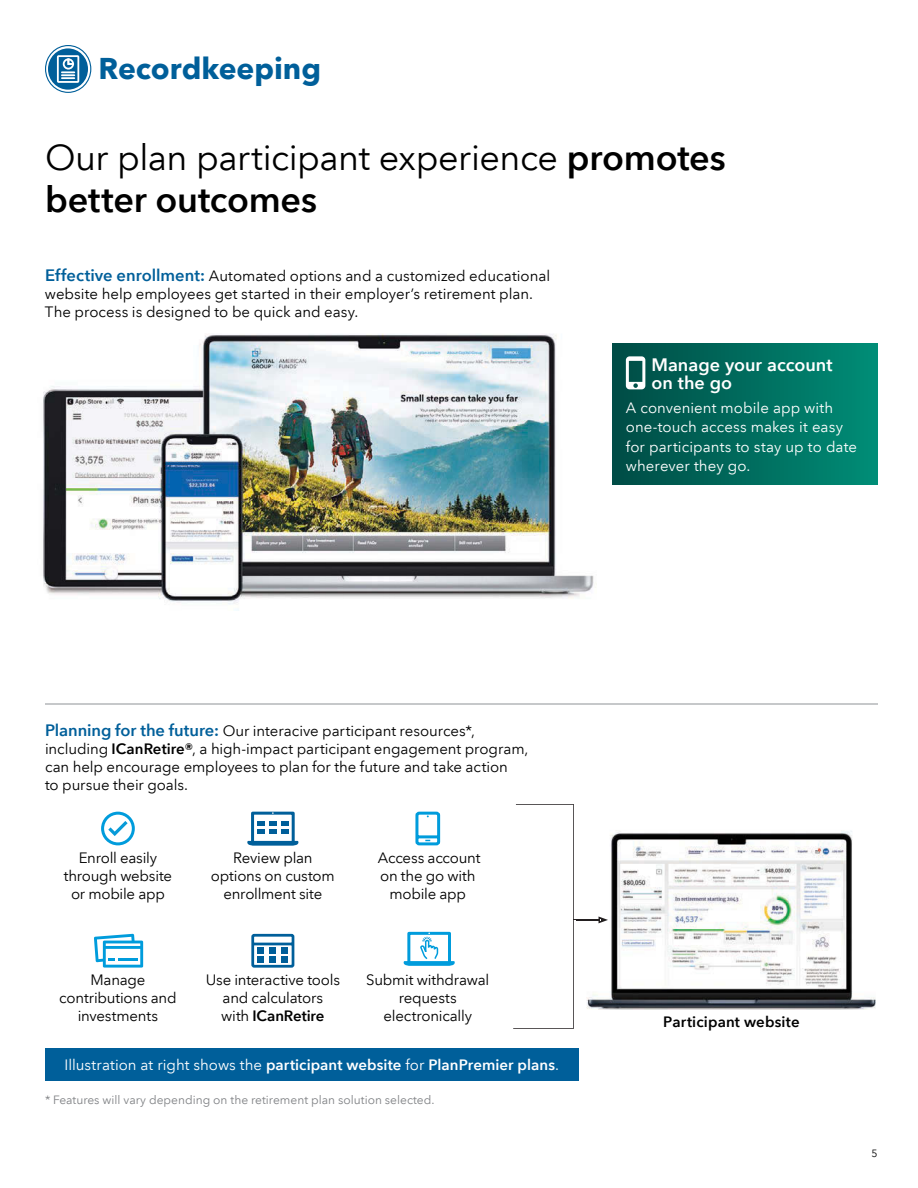
<style>
.page{position:relative;width:918px;height:1188px;background:#fff}
.page>*{position:absolute;margin:0;border:0;box-sizing:border-box;transform-origin:0 0}
.t1{font:36px/42px "Avenir Next LT Com";letter-spacing:-.015em;color:#000}
.t2{font:700 30px "Avenir Next LT Com";color:#005f9a}
.t3{font:600 18px/18px "Avenir Next LT Com";color:#fff}
.t4{font:15px/18px "Avenir Next LT Com";letter-spacing:-.005em;color:#000;text-align:center}
.t5{font:15px/19.5px "Avenir Next LT Com";letter-spacing:.005em;color:#fff}
.t6{font:600 15px "Avenir Next LT Com";letter-spacing:.005em;color:#fff}
.t7{font:600 15px "Avenir Next LT Com";letter-spacing:.01em;color:#000}
.t8{font:12px "Avenir Next LT Com";color:#808285}
.t9{font:10.5px "Avenir Next LT Com";color:#000}
.s1{font-weight:600}
.s2{font-weight:600;font-size:16.5px;color:#005f9a}
.s3{font-weight:400}
</style>
<div class="page">
<img style="left:608px;top:830px;width:268px;height:180px">
<div style="left:45px;top:45px;width:46px;height:48px;border:1px solid #005f9a;border-radius:50%"></div>
<svg style="left:48px;top:48px;width:40px;height:42px"></svg>
<div style="left:57px;top:55px;width:22px;height:28px;border:2px solid #fff"></div>
<svg style="left:62px;top:57px;width:13px;height:22px"></svg>
<svg style="left:513px;top:804px;width:95px;height:225px"></svg>
<img style="left:43px;top:334px;width:553px;height:277px">
<div style="left:45px;top:1048px;width:533px;height:33px;background:#005f9a"></div>
<div style="left:612px;top:344px;width:265px;height:141px;background:linear-gradient(to right,#004b45,#008d76)"></div>
<svg style="left:626px;top:356px;width:19px;height:33px"></svg>
<div style="left:101px;top:812px;width:34px;height:33px;border:3px solid #009cdc;border-radius:50%"></div>
<svg style="left:108px;top:821px;width:20px;height:15px"></svg>
<div style="left:251px;top:812px;width:44px;height:33px;border:3px solid #005f9a"></div>
<svg style="left:257px;top:821px;width:7px;height:13px"></svg>
<div style="left:269px;top:821px;width:8px;height:5px;background:#005f9a"></div>
<div style="left:269px;top:829px;width:8px;height:5px;background:#005f9a"></div>
<div style="left:281px;top:821px;width:8px;height:5px;background:#005f9a"></div>
<div style="left:281px;top:829px;width:8px;height:5px;background:#005f9a"></div>
<svg style="left:247px;top:841px;width:51px;height:4px"></svg>
<svg style="left:415px;top:811px;width:26px;height:35px"></svg>
<svg style="left:251px;top:933px;width:44px;height:35px"></svg>
<svg style="left:94px;top:934px;width:49px;height:34px"></svg>
<div style="left:407px;top:932px;width:44px;height:34px;border:3px solid #009cdc"></div>
<svg style="left:404px;top:933px;width:51px;height:33px"></svg>
<hr style="left:45px;top:704px;width:832px;height:1px;background:#c6c8ca">
<h2 class="t2" style="left:99px;top:50px;width:224px">Recordkeeping</h2>
<h1 class="t1" style="left:45px;top:136px;width:682px">Our plan participant experience <span class="s1">promotes better outcomes</span></h1>
<p class="t4" style="left:45px;top:267px;width:507px;text-align:left"><span class="s2">Effective enrollment:</span> Automated options and a customized educational website help employees get started in their employer’s retirement plan.<br>The process is designed to be quick and easy.</p>
<p class="t3" style="left:651px;top:355px;width:183px">Manage your account on the go</p>
<p class="t5" style="left:626px;top:398px;width:233px">A convenient mobile app with one-touch access makes it easy for participants to stay up to date wherever they go.</p>
<p class="t4" style="left:45px;top:722px;width:485px;text-align:left"><span class="s2">Planning for the future:</span> Our interacive participant resources*, including <span class="s1">ICanRetire®</span>, a high-impact participant engagement program, can help encourage employees to plan for the future and take action<br>to pursue their goals.</p>
<p class="t4" style="left:64px;top:849px;width:110px">Enroll easily through website or mobile app</p>
<p class="t4" style="left:211px;top:849px;width:125px">Review plan options on custom enrollment site</p>
<p class="t4" style="left:378px;top:849px;width:104px">Access account on the go with mobile app</p>
<p class="t4" style="left:59px;top:971px;width:119px">Manage contributions and investments</p>
<p class="t4" style="left:206px;top:971px;width:136px">Use interactive tools and calculators<br>with <span class="s1">ICanRetire</span></p>
<p class="t4" style="left:366px;top:971px;width:125px">Submit withdrawal requests electronically</p>
<p class="t6" style="left:64px;top:1056px;width:496px"><span class="s3">Illustration at right shows the</span> participant website <span class="s3">for</span> PlanPremier plans<span class="s3">.</span></p>
<p class="t8" style="left:45px;top:1092px;width:391px">* Features will vary depending on the retirement plan solution selected.</p>
<p class="t7" style="left:663px;top:1013px;width:138px">Participant website</p>
<p class="t9" style="left:871px;top:1147px;width:8px">5</p>
</div>
